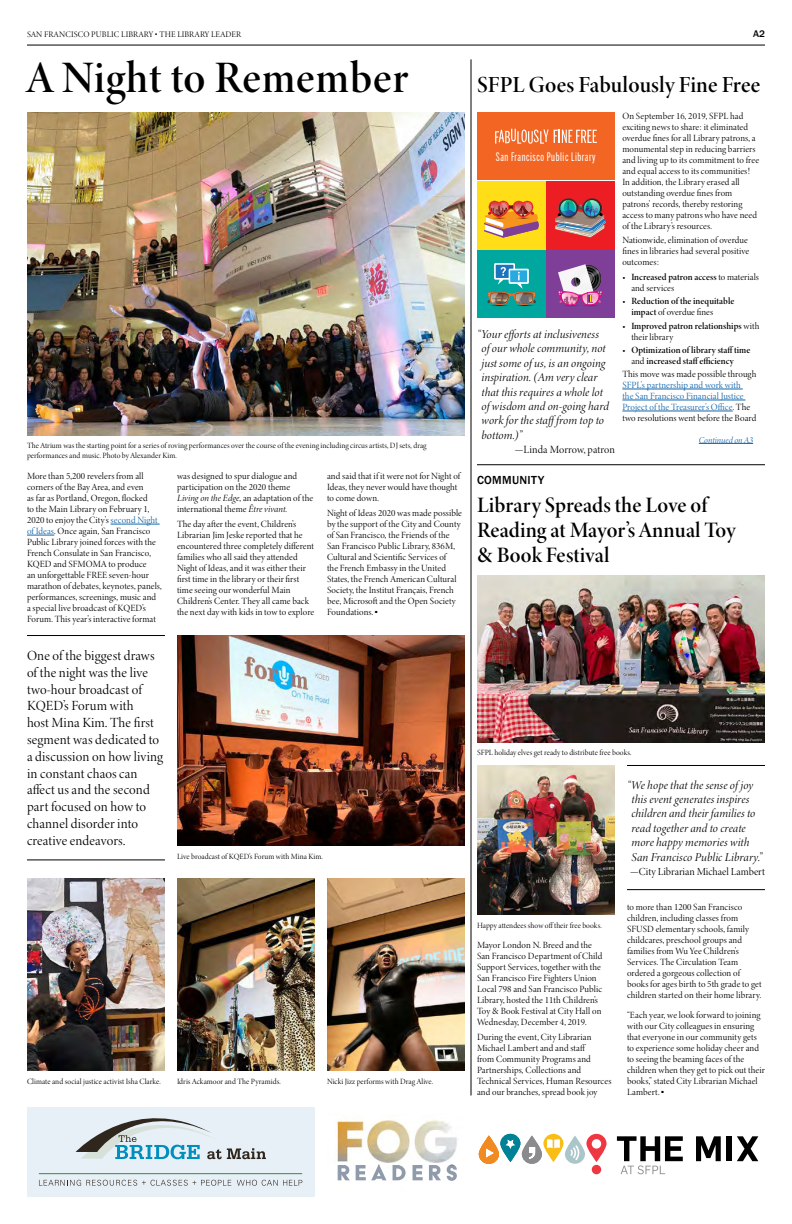
<style>
.page{position:relative;width:792px;height:1224px;background:#fff}
.page>*{position:absolute;margin:0;border:0;box-sizing:border-box;transform-origin:0 0}
.t1{font:600 45px "Minion 3 Display";letter-spacing:.015em;color:#000}
.t2{font:600 23px "Minion 3 Display";letter-spacing:.005em;color:#000}
.t3{font:600 22px/25px "Minion 3 Display";letter-spacing:.005em;color:#000}
.t4{font:14px/16.9px "Minion 3 Display";letter-spacing:.01em;color:#000}
.t5{font:italic 12px/14.4px "Minion 3 Display";letter-spacing:.01em;color:#000}
.t6{font:500 12px "Franklin Gothic";letter-spacing:.025em;color:#000}
.t7{font:11.7px "Benton Sans Extra Compressed";letter-spacing:.05em;color:#fff}
.t8{font:11px "Minion 3 Display";letter-spacing:.005em;color:#000}
.t9{font:10.8px "Minion 3 Display";color:#000}
.t10{font:500 10px "Franklin Gothic URW";color:#000}
.t11{font:9.5px/11px "Minion 3 Display";letter-spacing:.01em;color:#000}
.t12{font:600 9.5px/11px "Minion 3 Display";letter-spacing:.005em;color:#000}
.t13{font:9.5px/11px "Minion 3 Display";letter-spacing:.01em;color:#1165aa}
.t14{font:italic 9px "Minion 3 Display";color:#1165aa}
.t15{font:8.5px "Minion 3 Display";letter-spacing:.015em;color:#000}
.t16{font:8px/9.6px "Minion 3 Display";letter-spacing:.005em;color:#000}
.t17{font:3px "Zapf Dingbats ITC";color:#000}
.s1{color:#1165aa}
.s2{font-style:italic}
.s3{font-weight:600}
.s4{font-weight:400}
.s5{color:#000}
</style>
<div class="page">
<hr style="left:471px;top:59px;width:1px;height:1036px;background:#000">
<img style="left:477px;top:575px;width:288px;height:167px">
<div style="left:27px;top:1107px;width:288px;height:90px;background:#e6f0f6"></div>
<hr style="left:27px;top:45px;width:738px;height:1px;background:#000">
<hr style="left:477px;top:465px;width:288px;height:1px;background:#000">
<img style="left:337px;top:1120px;width:120px;height:61px">
<img style="left:338px;top:1165px;width:119px;height:16px">
<svg style="left:76px;top:1118px;width:190px;height:41px"></svg>
<hr style="left:39px;top:1174px;width:263px;height:1px;background:#3d8640">
<svg style="left:39px;top:1180px;width:192px;height:6px"></svg>
<svg style="left:237px;top:1180px;width:65px;height:6px"></svg>
<img style="left:27px;top:878px;width:138px;height:193px">
<hr style="left:111px;top:524px;width:49px;height:1px;background:#1165aa">
<svg style="left:27px;top:535px;width:27px;height:1px"></svg>
<img style="left:177px;top:635px;width:288px;height:211px">
<img style="left:27px;top:112px;width:438px;height:323px">
<img style="left:327px;top:878px;width:138px;height:193px">
<img style="left:177px;top:878px;width:138px;height:193px">
<hr style="left:27px;top:635px;width:138px;height:1px;background:#000">
<hr style="left:27px;top:860px;width:138px;height:1px;background:#000">
<img style="left:477px;top:765px;width:138px;height:150px">
<hr style="left:627px;top:765px;width:138px;height:1px;background:#000">
<hr style="left:627px;top:889px;width:138px;height:1px;background:#000">
<div style="left:477px;top:250px;width:69px;height:68px;background:#00a79e"></div>
<div style="left:477px;top:181px;width:69px;height:69px;background:#ffde17"></div>
<div style="left:546px;top:181px;width:69px;height:69px;background:#ed1d24"></div>
<div style="left:546px;top:250px;width:69px;height:68px;background:#7f3f98"></div>
<div style="left:477px;top:112px;width:138px;height:68px;background:#f26522"></div>
<svg style="left:495px;top:129px;width:102px;height:15px"></svg>
<img style="left:555px;top:198px;width:51px;height:40px">
<svg style="left:487px;top:263px;width:49px;height:43px"></svg>
<svg style="left:557px;top:264px;width:46px;height:42px"></svg>
<svg style="left:484px;top:201px;width:55px;height:37px"></svg>
<hr style="left:622px;top:389px;width:121px;height:1px;background:#1165aa">
<hr style="left:622px;top:400px;width:123px;height:1px;background:#1165aa">
<hr style="left:622px;top:411px;width:111px;height:1px;background:#1165aa">
<hr style="left:699px;top:443px;width:54px;height:1px;background:#1165aa">
<svg style="left:617px;top:1136px;width:66px;height:38px"></svg>
<svg style="left:696px;top:1136px;width:25px;height:25px"></svg>
<div style="left:727px;top:1136px;width:5px;height:25px;background:#000"></div>
<svg style="left:737px;top:1136px;width:21px;height:25px"></svg>
<svg style="left:479px;top:1134px;width:128px;height:30px"></svg>
<div style="left:592px;top:1165px;width:9px;height:9px;background:#ef3742;border-radius:50%"></div>
<p class="t15" style="left:27px;top:28px;width:216px">SAN FRANCISCO PUBLIC LIBRARY • THE LIBRARY LEADER</p>
<p class="t10" style="left:753px;top:27px;width:13px">A2</p>
<h1 class="t1" style="left:27px;top:48px;width:383px">A Night to Remember</h1>
<p class="t16" style="left:27px;top:441px;width:401px">The Atrium was the starting point for a series of roving performances over the course of the evening including circus artists, DJ sets, drag performances and music. Photo by Alexander Kim.</p>
<p class="t11" style="left:27px;top:471px;width:136px">More than 5,200 revelers from all corners of the Bay Area, and even<br>as far as Portland, Oregon, flocked<br>to the Main Library on February 1, 2020 to enjoy the City’s <span class="s1">second Night of Ideas</span>. Once again, San Francisco Public Library joined forces with the French Consulate in San Francisco, KQED and SFMOMA to produce<br>an unforgettable FREE seven-hour marathon of debates, keynotes, panels, performances, screenings, music and a special live broadcast of KQED’s Forum. This year’s interactive format</p>
<p class="t11" style="left:177px;top:471px;width:138px">was designed to spur dialogue and participation on the 2020 theme <span class="s2">Living on the Edge</span>, an adaptation of the international theme <span class="s2">Être vivant</span>.</p>
<p class="t11" style="left:177px;top:518px;width:139px">The day after the event, Children’s Librarian Jim Jeske reported that he encountered three completely different families who all said they attended Night of Ideas, and it was either their first time in the library or their first time seeing our wonderful Main Children’s Center. They all came back the next day with kids in tow to explore</p>
<p class="t4" style="left:27px;top:647px;width:138px">One of the biggest draws of the night was the live two-hour broadcast of<br>KQED’s Forum with<br>host Mina Kim. The first segment was dedicated to a discussion on how living in constant chaos can affect us and the second part focused on how to channel disorder into creative endeavors.</p>
<p class="t11" style="left:327px;top:471px;width:135px">and said that if it were not for Night of<br>Ideas, they never would have thought to come down.</p>
<p class="t11" style="left:327px;top:507px;width:137px">Night of Ideas 2020 was made possible by the support of the City and County of San Francisco, the Friends of the San Francisco Public Library, 836M, Cultural and Scientific Services of<br>the French Embassy in the United States, the French American Cultural Society, the Institut Français, French bee, Microsoft and the Open Society Foundations.</p>
<p class="t17" style="left:375px;top:610px;width:4px">■</p>
<p class="t16" style="left:177px;top:851px;width:147px">Live broadcast of KQED’s Forum with Mina Kim.</p>
<p class="t16" style="left:27px;top:1076px;width:135px">Climate and social justice activist Isha Clarke.</p>
<p class="t16" style="left:177px;top:1076px;width:105px">Idris Ackamoor and The Pyramids.</p>
<p class="t16" style="left:327px;top:1076px;width:108px">Nicki Jizz performs with Drag Alive.</p>
<h2 class="t2" style="left:477px;top:69px;width:285px">SFPL Goes Fabulously Fine Free</h2>
<p class="t11" style="left:622px;top:110px;width:138px">On September 16, 2019, SFPL had exciting news to share: it eliminated overdue fines for all Library patrons, a monumental step in reducing barriers and living up to its commitment to free and equal access to its communities!<br>In addition, the Library erased all outstanding overdue fines from patrons’ records, thereby restoring access to many patrons who have need of the Library’s resources.</p>
<p class="t11" style="left:622px;top:235px;width:128px">Nationwide, elimination of overdue fines in libraries had several positive outcomes:</p>
<p class="t11" style="left:631px;top:271px;width:129px;text-indent:-9px">• <span class="s3">Increased patron access</span> to materials and services</p>
<p class="t12" style="left:631px;top:296px;width:104px;text-indent:-9px"><span class="s4">•</span> Reduction of the inequitable impact <span class="s4">of overdue fines</span></p>
<p class="t12" style="left:631px;top:320px;width:129px;text-indent:-9px"><span class="s4">•</span> Improved patron relationships <span class="s4">with their library</span></p>
<p class="t12" style="left:631px;top:344px;width:121px;text-indent:-9px"><span class="s4">•</span> Optimization of library staff time <span class="s4">and</span> increased staff efficiency</p>
<p class="t11" style="left:622px;top:369px;width:135px">This move was made possible through</p>
<p class="t13" style="left:622px;top:380px;width:136px">SFPL’s partnership and work with<br>the San Francisco Financial Justice Project of the Treasurer’s Office<span class="s5">. The two resolutions went before the Board</span></p>
<p class="t14" style="left:699px;top:434px;width:56px">Continued on A3</p>
<p class="t7" style="left:496px;top:150px;width:101px">San Francisco Public Library</p>
<p class="t5" style="left:482px;top:327px;width:129px;text-indent:-4px">“Your efforts at inclusiveness of our whole community, not just some of us, is an ongoing inspiration. (Am very clear that this requires a whole lot of wisdom and on-going hard work for the stafffrom top to bottom.)”</p>
<p class="t8" style="left:515px;top:443px;width:102px">—Linda Morrow, patron</p>
<p class="t6" style="left:477px;top:473px;width:69px">COMMUNITY</p>
<h3 class="t3" style="left:477px;top:492px;width:260px">Library Spreads the Love of<br>Reading at Mayor’s Annual Toy &amp; Book Festival</h3>
<p class="t16" style="left:477px;top:748px;width:156px">SFPL holiday elves get ready to distribute free books.</p>
<p class="t16" style="left:477px;top:920px;width:126px">Happy attendees show off their free books.</p>
<p class="t11" style="left:477px;top:940px;width:127px">Mayor London N. Breed and the San Francisco Department of Child Support Services, together with the San Francisco Fire Fighters Union Local 798 and San Francisco Public Library, hosted the 11th Children’s Toy &amp; Book Festival at City Hall on Wednesday, December 4, 2019.</p>
<p class="t11" style="left:477px;top:1031px;width:136px">During the event, City Librarian<br>Michael Lambert and and staff<br>from Community Programs and<br>Partnerships, Collections and<br>Technical Services, Human Resources and our branches, spread book joy</p>
<p class="t5" style="left:632px;top:778px;width:132px;text-indent:-4px">“We hope that the sense of joy this event generates inspires children and their families to read together and to create more happy memories with<br>San Francisco Public Library.”</p>
<p class="t9" style="left:630px;top:865px;width:136px">—City Librarian Michael Lambert</p>
<p class="t11" style="left:627px;top:901px;width:136px">to more than 1200 San Francisco children, including classes from SFUSD elementary schools, family childcares, preschool groups and families from Wu Yee Children’s Services. The Circulation Team ordered a gorgeous collection of books for ages birth to 5th grade to get children started on their home library.</p>
<p class="t11" style="left:627px;top:1009px;width:140px">“Each year, we look forward to joining with our City colleagues in ensuring that everyone in our community gets to experience some holiday cheer and to seeing the beaming faces of the children when they get to pick out their books,” stated City Librarian Michael Lambert.</p>
<p class="t17" style="left:661px;top:1090px;width:4px">■</p>
</div>
